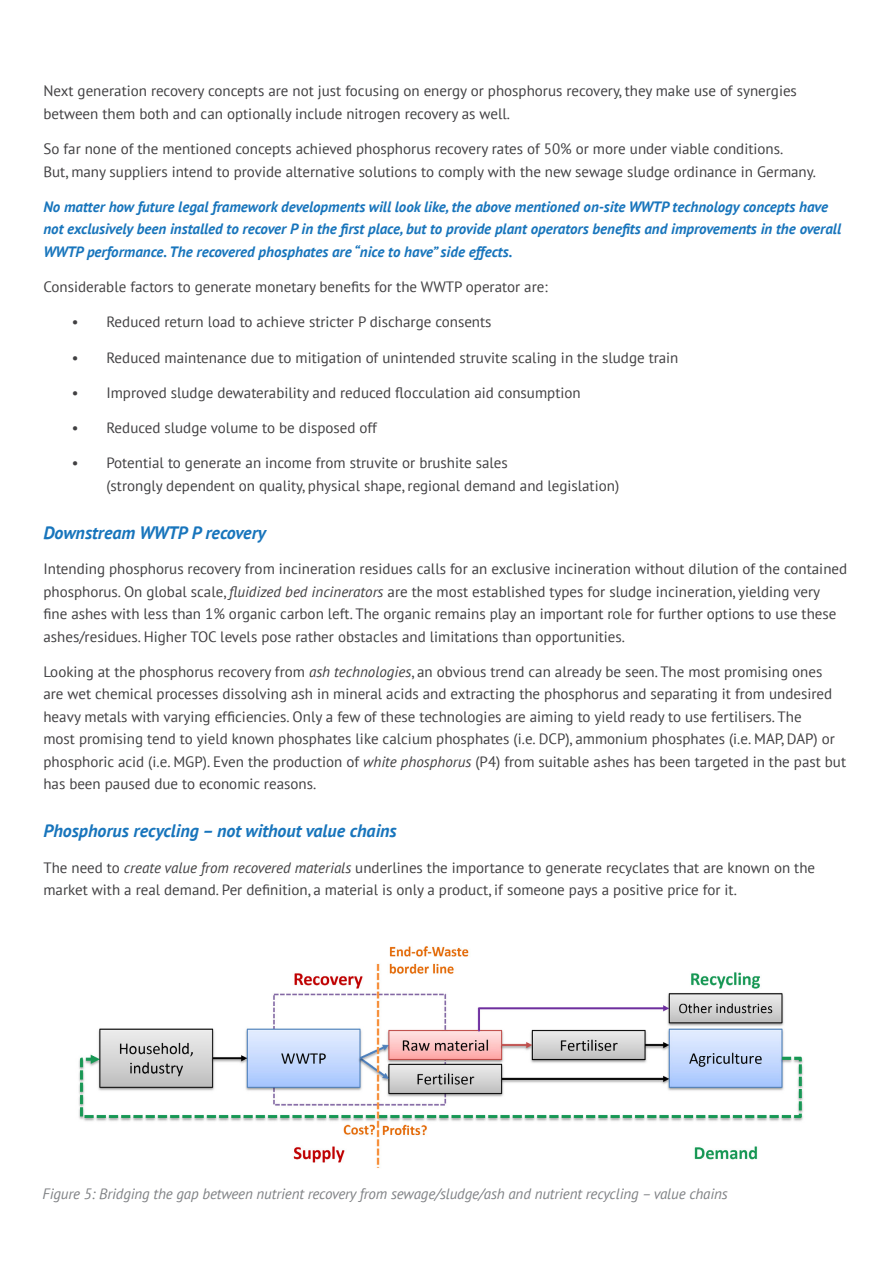
<style>
.page{position:relative;width:893px;height:1263px;background:#fff}
.page>*{position:absolute;margin:0;border:0;box-sizing:border-box;transform-origin:0 0}
.t1{font:italic 700 18px "PT Sans";color:#1875bc}
.t2{font:15px/22.5px "PT Sans";color:#414042}
.t3{font:italic 700 15px/22.5px "PT Sans";color:#1875bc}
.t4{font:italic 15px "PT Sans";letter-spacing:-.01em;color:#808285}
.s1{font-style:italic}
</style>
<div class="page">
<img style="left:79px;top:946px;width:724px;height:222px">
<p class="t2" style="left:43px;top:79px;width:755px">Next generation recovery concepts are not just focusing on energy or phosphorus recovery, they make use of synergies between them both and can optionally include nitrogen recovery as well.</p>
<p class="t2" style="left:43px;top:137px;width:774px">So far none of the mentioned concepts achieved phosphorus recovery rates of 50% or more under viable conditions.<br>But, many suppliers intend to provide alternative solutions to comply with the new sewage sludge ordinance in Germany.</p>
<p class="t3" style="left:43px;top:195px;width:799px">No matter how future legal framework developments will look like, the above mentioned on-site WWTP technology concepts have not exclusively been installed to recover P in the first place, but to provide plant operators benefits and improvements in the overall<br>WWTP performance. The recovered phosphates are “nice to have” side effects.</p>
<p class="t2" style="left:43px;top:275px;width:506px">Considerable factors to generate monetary benefits for the WWTP operator are:</p>
<p class="t2" style="left:72px;top:310px;width:421px">• Reduced return load to achieve stricter P discharge consents</p>
<p class="t2" style="left:72px;top:346px;width:608px">• Reduced maintenance due to mitigation of unintended struvite scaling in the sludge train</p>
<p class="t2" style="left:72px;top:381px;width:510px">• Improved sludge dewaterability and reduced flocculation aid consumption</p>
<p class="t2" style="left:72px;top:416px;width:306px">• Reduced sludge volume to be disposed off</p>
<p class="t2" style="left:106px;top:451px;width:514px;text-indent:-34px">• Potential to generate an income from struvite or brushite sales<br>(strongly dependent on quality, physical shape, regional demand and legislation)</p>
<p class="t1" style="left:43px;top:521px;width:224px">Downstream WWTP P recovery</p>
<p class="t2" style="left:43px;top:557px;width:805px">Intending phosphorus recovery from incineration residues calls for an exclusive incineration without dilution of the contained phosphorus. On global scale, <span class="s1">fluidized bed incinerators</span> are the most established types for sludge incineration, yielding very fine ashes with less than 1% organic carbon left. The organic remains play an important role for further options to use these ashes/residues. Higher TOC levels pose rather obstacles and limitations than opportunities.</p>
<p class="t2" style="left:43px;top:660px;width:804px">Looking at the phosphorus recovery from <span class="s1">ash technologies</span>, an obvious trend can already be seen. The most promising ones are wet chemical processes dissolving ash in mineral acids and extracting the phosphorus and separating it from undesired heavy metals with varying efficiencies. Only a few of these technologies are aiming to yield ready to use fertilisers. The<br>most promising tend to yield known phosphates like calcium phosphates (i.e. DCP), ammonium phosphates (i.e. MAP, DAP) or phosphoric acid (i.e. MGP). Even the production of <span class="s1">white phosphorus</span> (P4) from suitable ashes has been targeted in the past but has been paused due to economic reasons.</p>
<p class="t1" style="left:43px;top:819px;width:355px">Phosphorus recycling – not without value chains</p>
<p class="t2" style="left:43px;top:856px;width:773px">The need to <span class="s1">create value from recovered materials</span> underlines the importance to generate recyclates that are known on the market with a real demand. Per definition, a material is only a product, if someone pays a positive price for it.</p>
<p class="t4" style="left:43px;top:1184px;width:687px">Figure 5: Bridging the gap between nutrient recovery from sewage/sludge/ash and nutrient recycling – value chains</p>
</div>
